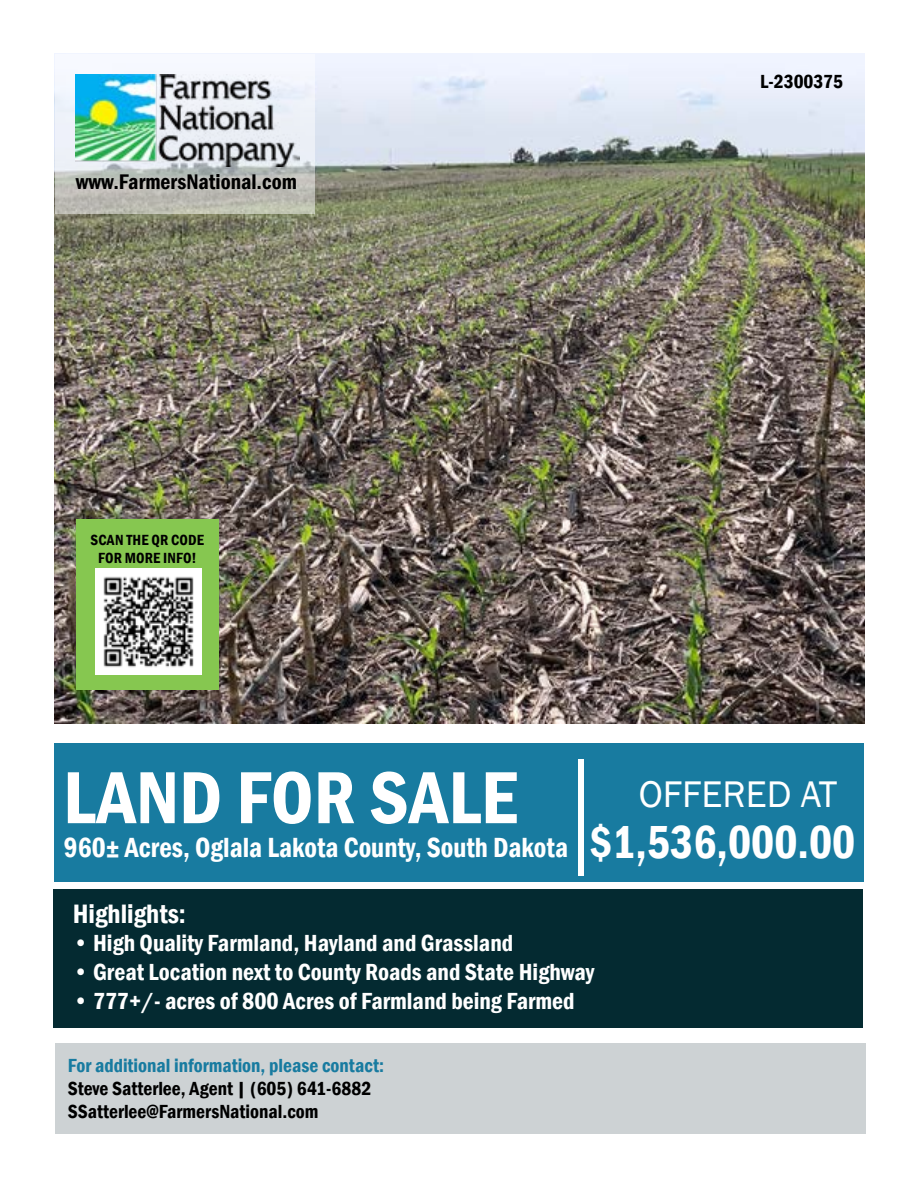
<style>
.page{position:relative;width:918px;height:1188px;background:#fff}
.page>*{position:absolute;margin:0;border:0;box-sizing:border-box;transform-origin:0 0}
.t1{font:600 condensed 76.35px "Franklin Gothic";color:#fff}
.t2{font:600 condensed 47.7px "Franklin Gothic";color:#fff;scale:.95 1}
.t3{font:38.1px "Franklin Gothic";color:#fff}
.t4{font:600 condensed 28.5px "Franklin Gothic";color:#fff;scale:.96 1}
.t5{font:600 condensed 27.3px "Franklin Gothic";color:#fff}
.t6{font:600 condensed 24px "Franklin Gothic";color:#fff}
.t7{font:600 condensed 21.75px "Franklin Gothic";color:#000}
.t8{font:600 condensed 19.5px/23.4px "Franklin Gothic";color:#000}
.t9{font:600 condensed 19.5px "Franklin Gothic";color:#187ba0}
.t10{font:600 condensed 15.15px/18.1px "Franklin Gothic";letter-spacing:.01em;color:#000;text-align:center}
</style>
<div class="page">
<div style="left:55px;top:1043px;width:810px;height:91px;background:#cdd2d4"></div>
<img style="left:55px;top:54px;width:810px;height:670px">
<svg style="left:55px;top:54px;width:259px;height:160px"></svg>
<img style="left:76px;top:75px;width:223px;height:91px">
<div style="left:76px;top:519px;width:143px;height:171px;background:#86c750"></div>
<img style="left:95px;top:568px;width:107px;height:107px">
<div style="left:54px;top:743px;width:810px;height:139px;background:#187ba0"></div>
<div style="left:53px;top:890px;width:810px;height:138px;background:#042a31"></div>
<div style="left:578px;top:759px;width:6px;height:117px;background:#fff"></div>
<p class="t7" style="left:76px;top:167px;width:223px">www.FarmersNational.com</p>
<p class="t8" style="left:760px;top:70px;width:84px">L-2300375</p>
<p class="t10" style="left:91px;top:530px;width:115px">SCAN THE QR CODE<br>FOR MORE INFO!</p>
<h1 class="t1" style="left:63px;top:747px;width:456px">LAND FOR SALE</h1>
<p class="t4" style="left:64px;top:828px;width:527px">960± Acres, Oglala Lakota County, South Dakota</p>
<h3 class="t3" style="left:639px;top:771px;width:200px">OFFERED AT</h3>
<h2 class="t2" style="left:589px;top:810px;width:282px">$1,536,000.00</h2>
<p class="t5" style="left:73px;top:895px;width:115px">Highlights:</p>
<p class="t6" style="left:73px;top:927px;width:442px">• High Quality Farmland, Hayland and Grassland</p>
<p class="t6" style="left:73px;top:956px;width:523px">• Great Location next to County Roads and State Highway</p>
<p class="t6" style="left:73px;top:985px;width:503px">• 777+/- acres of 800 Acres of Farmland being Farmed</p>
<p class="t9" style="left:68px;top:1052px;width:318px">For additional information, please contact:</p>
<p class="t8" style="left:68px;top:1077px;width:305px">Steve Satterlee, Agent | (605) 641-6882<br>SSatterlee@FarmersNational.com</p>
</div>
